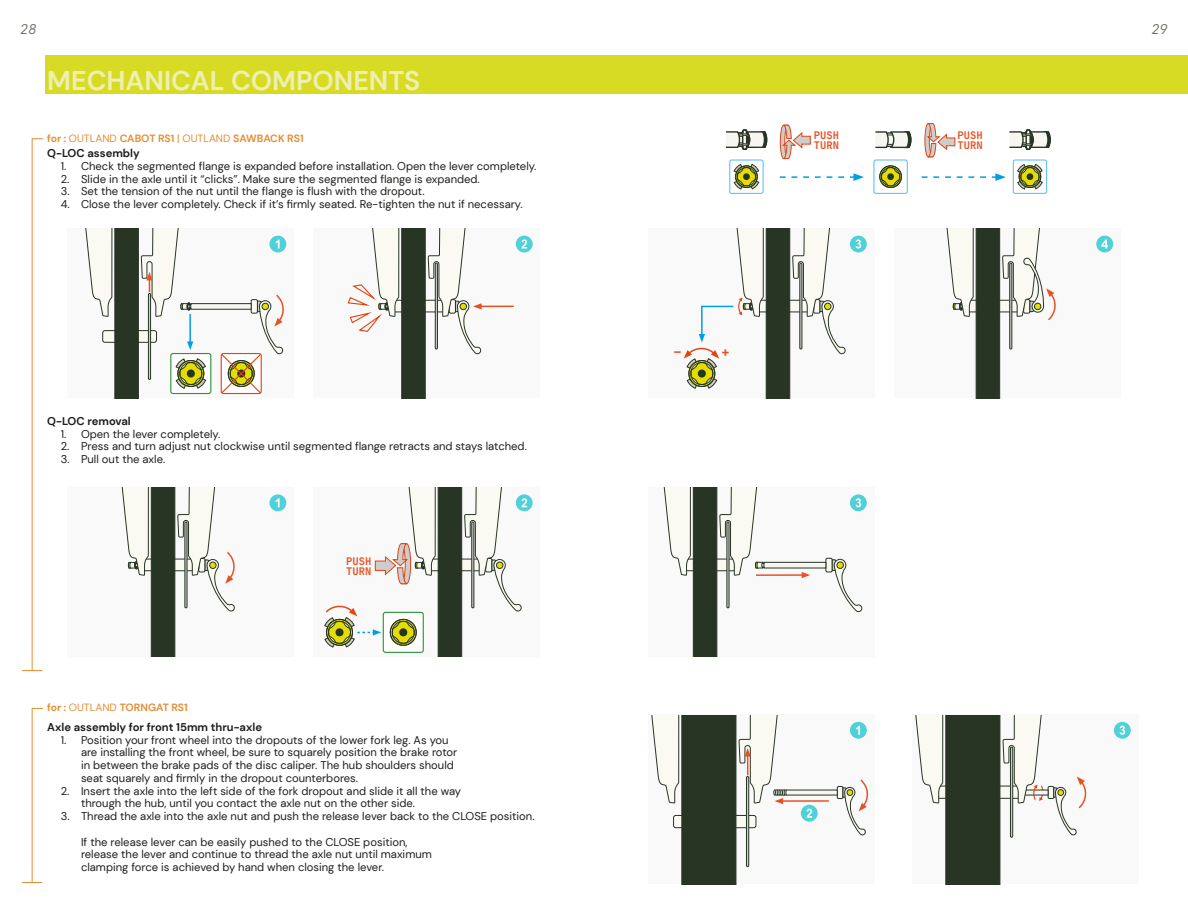
<style>
.page{position:relative;width:1188px;height:918px;background:#fff}
.page>*{position:absolute;margin:0;border:0;box-sizing:border-box;transform-origin:0 0}
.t1{font:700 27px "DM Sans";color:#eeefb0}
.t2{font:italic 13.5px "Jet Brains Mono";color:#697063}
.t3{font:13.5px "Jet Brains Mono";color:#e65226}
.t4{font:11.25px/12.8px "DM Sans";color:#1d1d1b}
.t5{font:700 11.25px "DM Sans";color:#1d1d1b}
.t6{font:700 10.5px "DM Sans";color:#e38e33}
.t7{font:10.5px/10.5px "Jet Brains Mono";color:#e65226}
.s1{font-weight:400}
</style>
<div class="page">
<div style="left:45px;top:55px;width:1143px;height:39px;background:#d8db24"></div>
<svg style="left:22px;top:138px;width:21px;height:534px"></svg>
<svg style="left:22px;top:708px;width:21px;height:175px"></svg>
<div style="left:648px;top:714px;width:226px;height:170px;background:#f9f9fa"></div>
<div style="left:912px;top:714px;width:226px;height:170px;background:#f9f9fa"></div>
<svg style="left:725px;top:129px;width:43px;height:21px"></svg>
<svg style="left:780px;top:125px;width:31px;height:34px"></svg>
<div style="left:729px;top:160px;width:35px;height:34px;border:1px solid #52beee;border-radius:2px"></div>
<svg style="left:733px;top:164px;width:27px;height:26px"></svg>
<svg style="left:875px;top:131px;width:37px;height:18px"></svg>
<svg style="left:924px;top:123px;width:31px;height:34px"></svg>
<div style="left:873px;top:160px;width:35px;height:34px;border:1px solid #52beee;border-radius:2px"></div>
<svg style="left:879px;top:165px;width:23px;height:23px"></svg>
<svg style="left:1009px;top:129px;width:42px;height:21px"></svg>
<div style="left:1013px;top:160px;width:34px;height:34px;border:1px solid #52beee;border-radius:2px"></div>
<svg style="left:1017px;top:164px;width:26px;height:26px"></svg>
<svg style="left:780px;top:173px;width:84px;height:8px"></svg>
<svg style="left:922px;top:173px;width:84px;height:8px"></svg>
<div style="left:68px;top:228px;width:226px;height:170px;background:#f9f9fa"></div>
<div style="left:314px;top:228px;width:226px;height:170px;background:#f9f9fa"></div>
<div style="left:648px;top:228px;width:226px;height:170px;background:#f9f9fa"></div>
<div style="left:894px;top:228px;width:226px;height:170px;background:#f9f9fa"></div>
<hr style="left:479px;top:306px;width:35px;height:1px;background:#e65226">
<svg style="left:347px;top:229px;width:135px;height:169px"></svg>
<svg style="left:946px;top:229px;width:110px;height:169px"></svg>
<svg style="left:684px;top:229px;width:162px;height:169px"></svg>
<div style="left:68px;top:487px;width:226px;height:170px;background:#f9f9fa"></div>
<div style="left:314px;top:487px;width:226px;height:170px;background:#f9f9fa"></div>
<div style="left:648px;top:487px;width:226px;height:170px;background:#f9f9fa"></div>
<div style="left:826px;top:558px;width:6px;height:14px;background:#faf9f2;border-radius:2px"></div>
<div style="left:826px;top:558px;width:6px;height:14px;border:1px solid #283525;border-radius:2px"></div>
<svg style="left:832px;top:558px;width:31px;height:54px"></svg>
<div style="left:837px;top:562px;width:7px;height:7px;background:#e3de00;border-radius:50%"></div>
<div style="left:836px;top:561px;width:8px;height:8px;border:1px solid #283525;border-radius:50%"></div>
<svg style="left:121px;top:487px;width:114px;height:170px"></svg>
<svg style="left:664px;top:487px;width:162px;height:170px"></svg>
<svg style="left:915px;top:715px;width:172px;height:169px"></svg>
<svg style="left:85px;top:229px;width:200px;height:169px"></svg>
<div style="left:516px;top:236px;width:17px;height:16px;background:#4fd1d9;border-radius:50%"></div>
<svg style="left:521px;top:240px;width:6px;height:9px"></svg>
<div style="left:850px;top:236px;width:17px;height:16px;background:#4fd1d9;border-radius:50%"></div>
<svg style="left:856px;top:240px;width:5px;height:9px"></svg>
<div style="left:1096px;top:236px;width:17px;height:16px;background:#4fd1d9;border-radius:50%"></div>
<svg style="left:1101px;top:240px;width:7px;height:9px"></svg>
<div style="left:269px;top:494px;width:17px;height:17px;background:#4fd1d9;border-radius:50%"></div>
<svg style="left:276px;top:498px;width:4px;height:9px"></svg>
<div style="left:516px;top:494px;width:17px;height:17px;background:#4fd1d9;border-radius:50%"></div>
<svg style="left:324px;top:487px;width:203px;height:170px"></svg>
<div style="left:850px;top:494px;width:17px;height:17px;background:#4fd1d9;border-radius:50%"></div>
<svg style="left:856px;top:498px;width:5px;height:9px"></svg>
<div style="left:1114px;top:722px;width:17px;height:17px;background:#4fd1d9;border-radius:50%"></div>
<svg style="left:1120px;top:726px;width:5px;height:9px"></svg>
<svg style="left:651px;top:715px;width:218px;height:169px"></svg>
<p class="t2" style="left:20px;top:19px;width:18px">28</p>
<p class="t2" style="left:1152px;top:19px;width:18px">29</p>
<h1 class="t1" style="left:47px;top:64px;width:375px">MECHANICAL COMPONENTS</h1>
<p class="t6" style="left:47px;top:132px;width:258px">for : <span class="s1">OUTLAND</span> CABOT RS1 <span class="s1">| OUTLAND</span> SAWBACK RS1</p>
<p class="t5" style="left:47px;top:146px;width:94px">Q-LOC assembly</p>
<p class="t4" style="left:61px;top:160px;width:477px">1. Check the segmented flange is expanded before installation. Open the lever completely.</p>
<p class="t4" style="left:61px;top:172px;width:421px">2. Slide in the axle until it “clicks”. Make sure the segmented flange is expanded.</p>
<p class="t4" style="left:61px;top:185px;width:365px">3. Set the tension of the nut until the flange is flush with the dropout.</p>
<p class="t4" style="left:61px;top:198px;width:463px">4. Close the lever completely. Check if it’s firmly seated. Re-tighten the nut if necessary.</p>
<p class="t5" style="left:47px;top:414px;width:85px">Q-LOC removal</p>
<p class="t4" style="left:61px;top:427px;width:161px">1. Open the lever completely.</p>
<p class="t4" style="left:61px;top:440px;width:468px">2. Press and turn adjust nut clockwise until segmented flange retracts and stays latched.</p>
<p class="t4" style="left:61px;top:453px;width:106px">3. Pull out the axle.</p>
<p class="t6" style="left:47px;top:701px;width:142px">for : <span class="s1">OUTLAND</span> TORNGAT RS1</p>
<p class="t7" style="left:346px;top:556px;width:27px">PUSH<br>TURN</p>
<p class="t5" style="left:47px;top:720px;width:216px">Axle assembly for front 15mm thru-axle</p>
<p class="t4" style="left:81px;top:733px;width:378px;text-indent:-20px">1. Position your front wheel into the dropouts of the lower fork leg. As you are installing the front wheel, be sure to squarely position the brake rotor in between the brake pads of the disc caliper. The hub shoulders should seat squarely and firmly in the dropout counterbores.</p>
<p class="t4" style="left:81px;top:784px;width:382px;text-indent:-20px">2. Insert the axle into the left side of the fork dropout and slide it all the way through the hub, until you contact the axle nut on the other side.</p>
<p class="t4" style="left:61px;top:810px;width:475px">3. Thread the axle into the axle nut and push the release lever back to the CLOSE position.</p>
<p class="t4" style="left:81px;top:835px;width:352px">If the release lever can be easily pushed to the CLOSE position, release the lever and continue to thread the axle nut until maximum clamping force is achieved by hand when closing the lever.</p>
<p class="t3" style="left:673px;top:336px;width:10px">_</p>
<p class="t3" style="left:721px;top:342px;width:10px">+</p>
<p class="t7" style="left:814px;top:130px;width:27px">PUSH<br>TURN</p>
<p class="t7" style="left:957px;top:130px;width:27px">PUSH<br>TURN</p>
</div>
